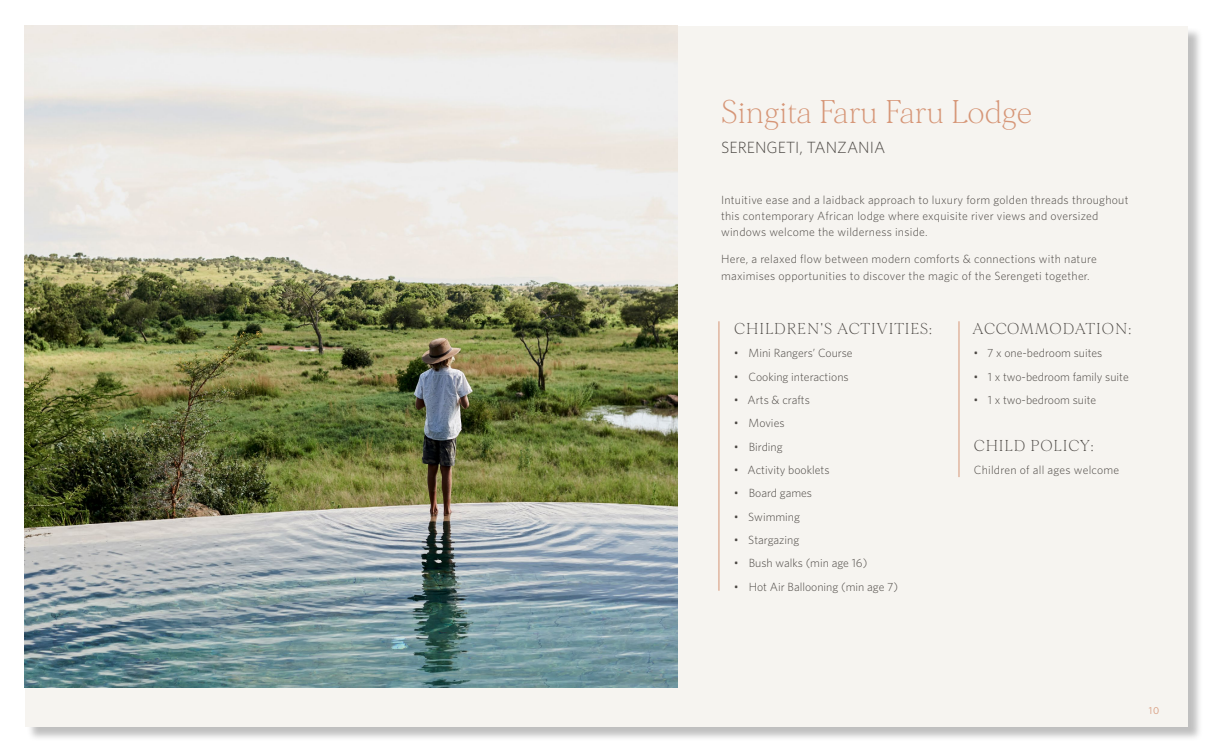
<style>
.page{position:relative;width:1213px;height:750px;background:#fff}
.page>*{position:absolute;margin:0;border:0;box-sizing:border-box;transform-origin:0 0}
.t1{font:200 31.25px "Morion";color:#d69677}
.t2{font:300 16.25px "Whitney";color:#4d4945}
.t3{font:200 15px "Morion";letter-spacing:.06em;color:#4d4945}
.t4{font:300 11.88px/16.2px "Whitney";letter-spacing:.015em;color:#4d4945}
.t5{font:10px "Whitney";color:#d69677}
</style>
<div class="page">
<div style="left:27px;top:28px;width:1175px;height:714px;background:#808080;opacity:.5"></div>
<div style="left:25px;top:26px;width:1162px;height:700px;background:#f6f4f0"></div>
<img style="left:25px;top:26px;width:652px;height:662px">
<hr style="left:718px;top:321px;width:1px;height:270px;background:#d69677">
<hr style="left:958px;top:321px;width:1px;height:156px;background:#d69677">
<h1 class="t1" style="left:721px;top:94px;width:312px">Singita Faru Faru Lodge</h1>
<h2 class="t2" style="left:721px;top:136px;width:166px">SERENGETI, TANZANIA</h2>
<p class="t4" style="left:721px;top:191px;width:409px">Intuitive ease and a laidback approach to luxury form golden threads throughout this contemporary African lodge where exquisite river views and oversized windows welcome the wilderness inside.</p>
<p class="t4" style="left:721px;top:251px;width:377px">Here, a relaxed flow between modern comforts &amp; connections with nature maximises opportunities to discover the magic of the Serengeti together.</p>
<p class="t3" style="left:734px;top:320px;width:199px">CHILDREN'S ACTIVITIES:</p>
<p class="t4" style="left:734px;top:345px;width:120px">• Mini Rangers’ Course</p>
<p class="t4" style="left:734px;top:368px;width:116px">• Cooking interactions</p>
<p class="t4" style="left:734px;top:391px;width:78px">• Arts &amp; crafts</p>
<p class="t4" style="left:734px;top:415px;width:52px">• Movies</p>
<p class="t4" style="left:734px;top:438px;width:50px">• Birding</p>
<p class="t4" style="left:734px;top:461px;width:97px">• Activity booklets</p>
<p class="t4" style="left:734px;top:485px;width:80px">• Board games</p>
<p class="t4" style="left:734px;top:508px;width:68px">• Swimming</p>
<p class="t4" style="left:734px;top:531px;width:67px">• Stargazing</p>
<p class="t4" style="left:734px;top:555px;width:135px">• Bush walks (min age 16)</p>
<p class="t4" style="left:734px;top:578px;width:166px">• Hot Air Ballooning (min age 7)</p>
<p class="t3" style="left:972px;top:320px;width:160px">ACCOMMODATION:</p>
<p class="t4" style="left:973px;top:345px;width:130px">• 7 x one-bedroom suites</p>
<p class="t4" style="left:973px;top:368px;width:157px">• 1 x two-bedroom family suite</p>
<p class="t4" style="left:973px;top:391px;width:124px">• 1 x two-bedroom suite</p>
<p class="t3" style="left:973px;top:437px;width:121px">CHILD POLICY:</p>
<p class="t4" style="left:973px;top:461px;width:147px">Children of all ages welcome</p>
<p class="t5" style="left:1148px;top:704px;width:12px">10</p>
</div>
